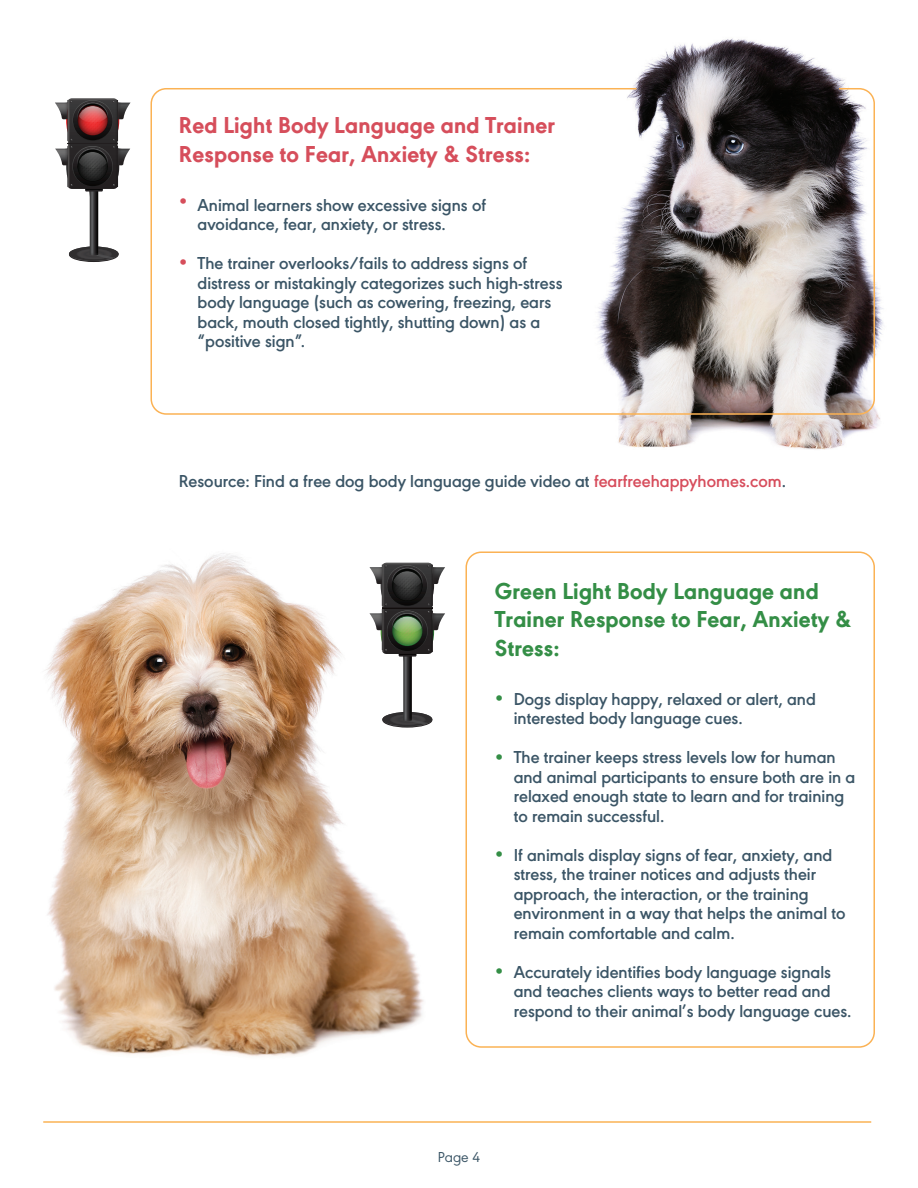
<style>
.page{position:relative;width:918px;height:1188px;background:#fff}
.page>*{position:absolute;margin:0;border:0;box-sizing:border-box;transform-origin:0 0}
.t1{font:800 24px/28.5px "URW Geometric";letter-spacing:.01em;color:#348e46}
.t2{font:800 24px/28.5px "URW Geometric";letter-spacing:.01em;color:#d64e5b}
.t3{font:600 18px/19.5px "URW Geometric";color:#3b5566}
.t4{font:600 18px "URW Geometric";color:#348e46}
.t5{font:600 18px "URW Geometric";color:#d64e5b}
.t6{font:15px "URW Geometric";color:#3b5566}
.s1{color:#d74d5c}
</style>
<div class="page">
<svg style="left:55px;top:98px;width:76px;height:164px"></svg>
<img style="left:46px;top:553px;width:384px;height:504px">
<img style="left:596px;top:38px;width:288px;height:412px">
<div style="left:151px;top:88px;width:724px;height:327px;border:2px solid #fbb254;border-radius:15px"></div>
<div style="left:465px;top:551px;width:410px;height:497px;border:2px solid #fbb254;border-radius:15px"></div>
<svg style="left:370px;top:563px;width:75px;height:165px"></svg>
<hr style="left:43px;top:1121px;width:828px;height:2px;background:#fbb254">
<h1 class="t2" style="left:179px;top:110px;width:378px">Red Light Body Language and Trainer<br>Response to Fear, Anxiety &amp; Stress:</h1>
<p class="t5" style="left:179px;top:188px;width:10px">•</p>
<p class="t3" style="left:198px;top:194px;width:290px">Animal learners show excessive signs of avoidance, fear, anxiety, or stress.</p>
<p class="t3" style="left:198px;top:252px;width:367px">The trainer overlooks/fails to address signs of distress or mistakingly categorizes such high-stress body language (such as cowering, freezing, ears back, mouth closed tightly, shutting down) as a “positive sign”.</p>
<p class="t5" style="left:179px;top:249px;width:10px">•</p>
<p class="t3" style="left:179px;top:470px;width:609px">Resource: Find a free dog body language guide video at <span class="s1">fearfreehappyhomes.com</span>.</p>
<h1 class="t1" style="left:495px;top:575px;width:358px">Green Light Body Language and<br>Trainer Response to Fear, Anxiety &amp;<br>Stress:</h1>
<p class="t4" style="left:495px;top:685px;width:10px">•</p>
<p class="t4" style="left:495px;top:743px;width:10px">•</p>
<p class="t4" style="left:495px;top:841px;width:10px">•</p>
<p class="t4" style="left:495px;top:958px;width:10px">•</p>
<p class="t3" style="left:514px;top:688px;width:304px">Dogs display happy, relaxed or alert, and interested body language cues.</p>
<p class="t3" style="left:514px;top:746px;width:343px">The trainer keeps stress levels low for human and animal participants to ensure both are in a relaxed enough state to learn and for training to remain successful.</p>
<p class="t3" style="left:514px;top:844px;width:333px">If animals display signs of fear, anxiety, and stress, the trainer notices and adjusts their approach, the interaction, or the training environment in a way that helps the animal to remain comfortable and calm.</p>
<p class="t3" style="left:514px;top:961px;width:339px">Accurately identifies body language signals and teaches clients ways to better read and respond to their animal’s body language cues.</p>
<p class="t6" style="left:438px;top:1146px;width:44px">Page 4</p>
</div>
